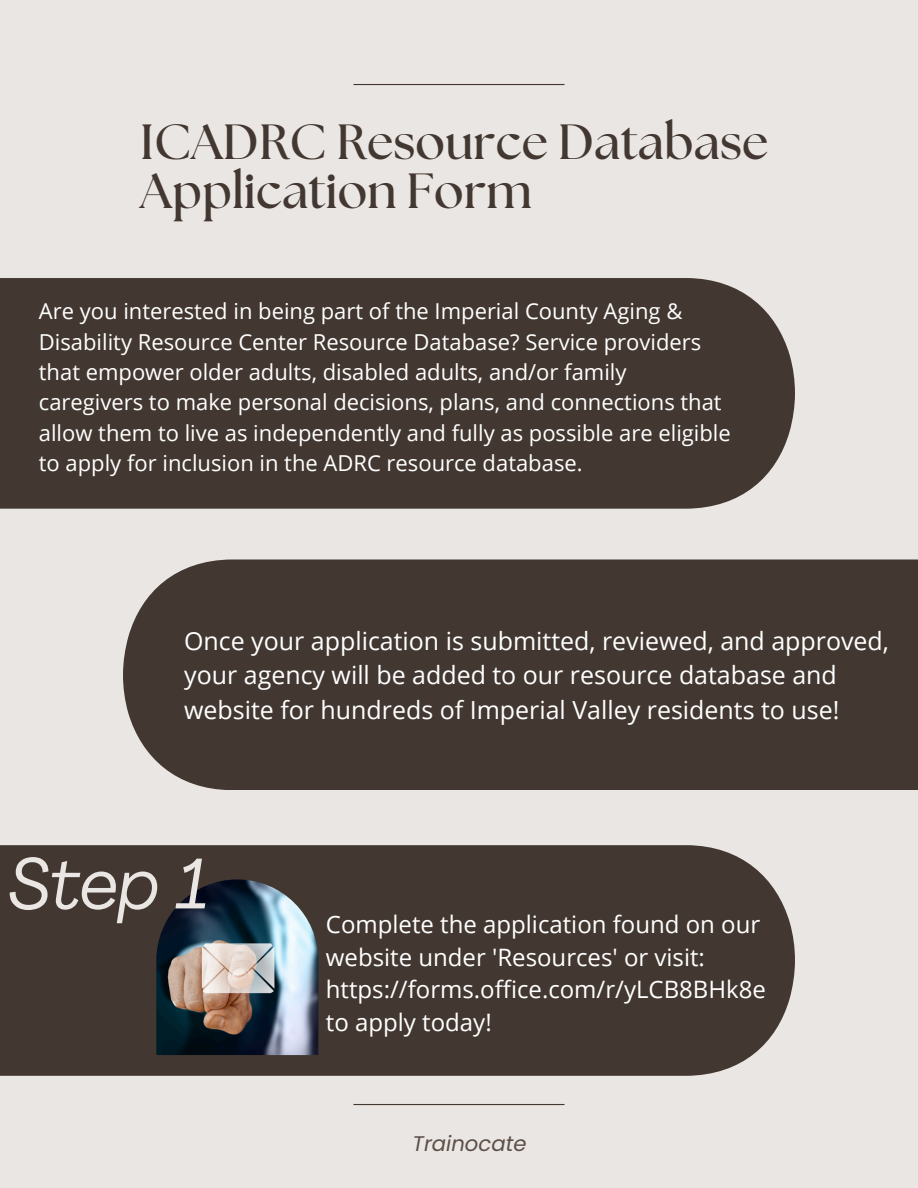
<style>
.page{position:relative;width:918px;height:1188px;background:#eae6e3}
.page>*{position:absolute;margin:0;border:0;box-sizing:border-box;transform-origin:0 0}
.t1{font:italic 70.5px "Agrandir";color:#eae6e3}
.t2{font:700 49.35px/48.8px "The Seasons";color:#433831}
.t3{font:25.05px/34.8px "Open Sans";color:#fff}
.t4{font:24px/32.7px "Open Sans";color:#fff}
.t5{font:22.05px/30.3px "Open Sans";color:#fff}
.t6{font:italic 21.15px "Poppins";color:#5b4f47}
</style>
<div class="page">
<div style="left:0;top:278px;width:795px;height:231px;background:#433831"></div>
<div style="left:123px;top:559px;width:795px;height:231px;background:#433831"></div>
<div style="left:0;top:845px;width:795px;height:231px;background:#433831"></div>
<img style="left:156px;top:879px;width:162px;height:176px">
<hr style="left:353px;top:84px;width:212px;height:1px;background:#433831">
<hr style="left:353px;top:1104px;width:212px;height:1px;background:#433831">
<h2 class="t2" style="left:140px;top:120px;width:630px">ICADRC Resource Database<br>Application Form</h2>
<p class="t5" style="left:39px;top:296px;width:693px">Are you interested in being part of the Imperial County Aging &amp; Disability Resource Center Resource Database? Service providers that empower older adults, disabled adults, and/or family caregivers to make personal decisions, plans, and connections that allow them to live as independently and fully as possible are eligible to apply for inclusion in the ADRC resource database.</p>
<p class="t3" style="left:184px;top:622px;width:706px">Once your application is submitted, reviewed, and approved, your agency will be added to our resource database and website for hundreds of Imperial Valley residents to use!</p>
<h3 class="t1" style="left:9px;top:856px;width:201px">Step 1</h3>
<h3 class="t4" style="left:326px;top:907px;width:442px">Complete the application found on our website under 'Resources' or visit: https://forms.office.com/r/yLCB8BHk8e to apply today!</h3>
<h1 class="t6" style="left:413px;top:1128px;width:115px">Trainocate</h1>
</div>
